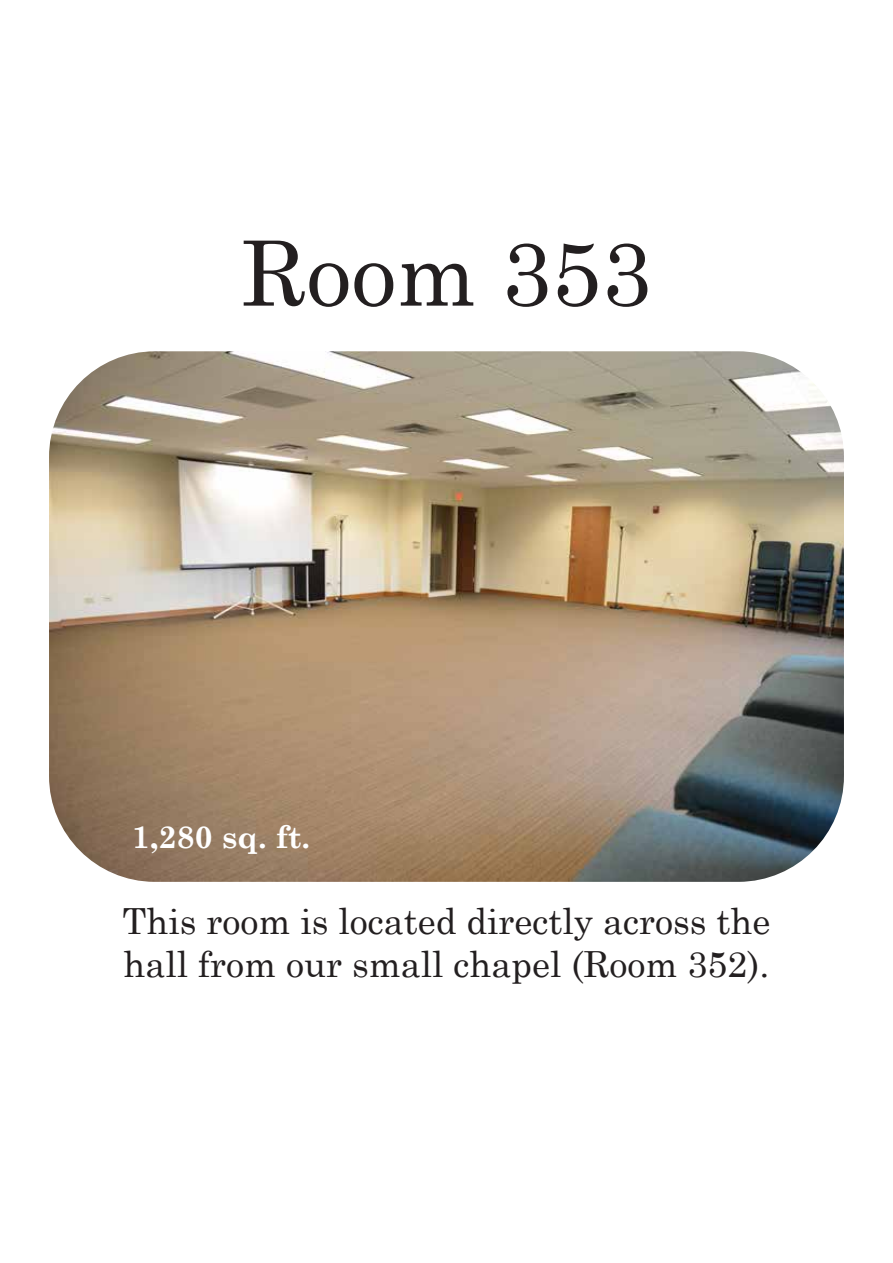
<style>
.page{position:relative;width:893px;height:1263px;background:#fff}
.page>*{position:absolute;margin:0;border:0;box-sizing:border-box;transform-origin:0 0}
.t1{font:90px "Century Schoolbook";color:#231f20}
.t2{font:36px/43.2px "Century Schoolbook";color:#231f20}
.t3{font:700 31.5px "Century Schoolbook";color:#fff}
</style>
<div class="page">
<img style="left:49px;top:351px;width:795px;height:531px">
<h1 class="t1" style="left:241px;top:198px;width:412px">Room 353</h1>
<p class="t3" style="left:132px;top:812px;width:180px">1,280 sq. ft.</p>
<p class="t2" style="left:122px;top:896px;width:650px">This room is located directly across the hall from our small chapel (Room 352).</p>
</div>
